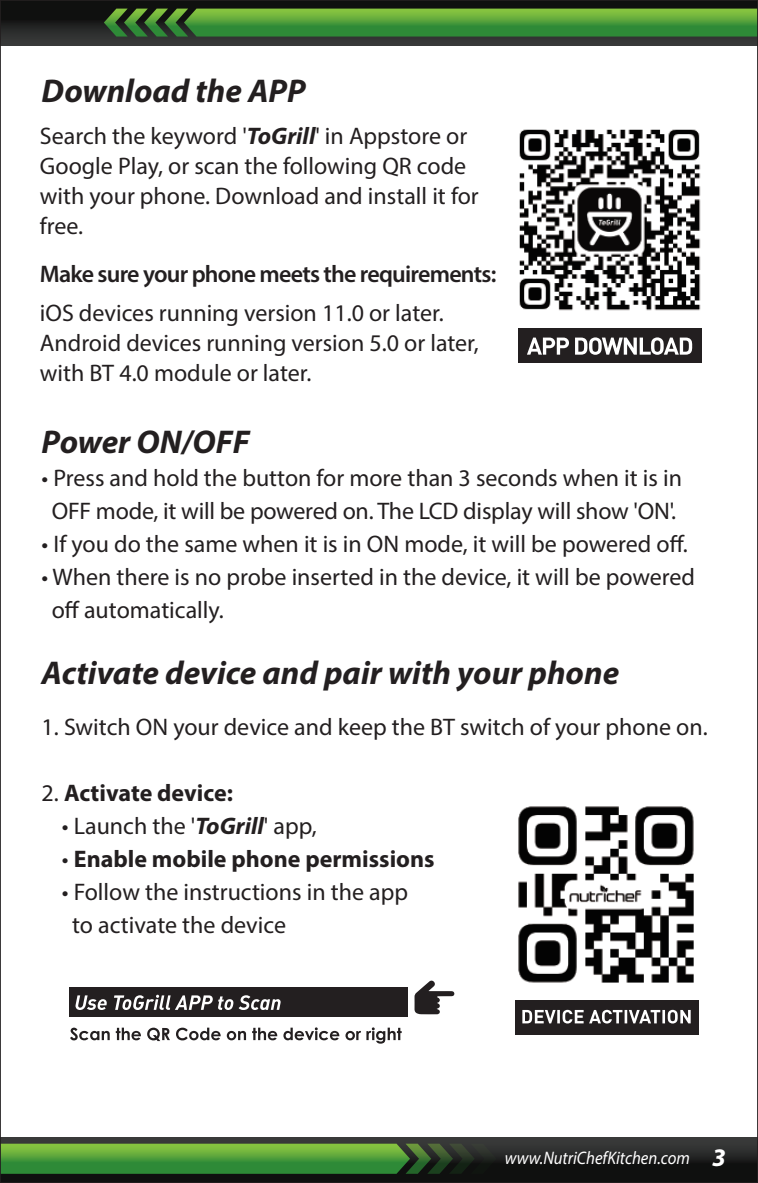
<style>
.page{position:relative;width:758px;height:1183px;background:#fff}
.page>*{position:absolute;margin:0;border:0;box-sizing:border-box;transform-origin:0 0}
.t1{font:italic 700 33px "Myriad Pro";color:#231f20}
.t2{font:24px/30px "Myriad Pro";color:#231f20}
.t3{font:700 24px "Myriad Pro";color:#231f20}
.t4{font:600 24px "Myriad Pro";letter-spacing:-.03em;color:#231f20}
.t5{font:italic 18px "Myriad Pro";color:#fff;scale:.92 1}
.s1{font-weight:700;font-style:italic}
.s2{font-weight:400}
.s3{font-weight:700;font-size:25.5px}
</style>
<div class="page">
<svg style="left:2px;top:2px;width:754px;height:43px;background:#232623"></svg>
<svg style="left:104px;top:9px;width:652px;height:28px;background:#4c9538"></svg>
<div style="left:0;top:1137px;width:758px;height:45px;background:linear-gradient(to bottom,#3c3d3d,#030403)"></div>
<svg style="left:2px;top:1143px;width:494px;height:31px;background:#488936"></svg>
<img style="left:519px;top:129px;width:182px;height:182px">
<div style="left:518px;top:328px;width:183px;height:35px;background:#231f20"></div>
<svg style="left:527px;top:337px;width:165px;height:18px"></svg>
<svg style="left:70px;top:1027px;width:331px;height:16px"></svg>
<div style="left:69px;top:987px;width:339px;height:30px;background:#231f20"></div>
<svg style="left:75px;top:995px;width:205px;height:15px"></svg>
<svg style="left:414px;top:980px;width:40px;height:34px"></svg>
<div style="left:515px;top:1000px;width:183px;height:34px;background:#231f20"></div>
<svg style="left:522px;top:1010px;width:168px;height:13px"></svg>
<img style="left:518px;top:806px;width:176px;height:177px">
<h1 class="t1" style="left:42px;top:70px;width:265px">Download the APP</h1>
<p class="t2" style="left:40px;top:120px;width:440px">Search the keyword '<span class="s1">ToGrill</span>' in Appstore or Google Play, or scan the following QR code with your phone. Download and install it for free.</p>
<p class="t4" style="left:40px;top:258px;width:458px">Make sure your phone meets the requirements:</p>
<p class="t2" style="left:40px;top:297px;width:440px">iOS devices running version 11.0 or later.<br>Android devices running version 5.0 or later, with BT 4.0 module or later.</p>
<h1 class="t1" style="left:42px;top:421px;width:209px">Power ON/OFF</h1>
<p class="t2" style="left:42px;top:461px;width:642px;line-height:33px;text-align:center">• Press and hold the button for more than 3 seconds when it is in<br>OFF mode, it will be powered on. The LCD display will show 'ON'.</p>
<p class="t2" style="left:42px;top:529px;width:647px">• If you do the same when it is in ON mode, it will be powered off.</p>
<p class="t2" style="left:52px;top:560px;width:645px;line-height:33px;text-indent:-10px">• When there is no probe inserted in the device, it will be powered off automatically.</p>
<h1 class="t1" style="left:42px;top:652px;width:579px">Activate device and pair with your phone</h1>
<p class="t2" style="left:42px;top:712px;width:667px">1. Switch ON your device and keep the BT switch of your phone on.</p>
<p class="t3" style="left:42px;top:778px;width:193px"><span class="s2">2.</span> Activate device:</p>
<p class="t2" style="left:62px;top:811px;width:256px">• Launch the '<span class="s1">ToGrill</span>' app,</p>
<p class="t3" style="left:62px;top:844px;width:374px"><span class="s2">•</span> Enable mobile phone permissions</p>
<p class="t2" style="left:72px;top:875px;width:337px;line-height:33px;text-indent:-10px">• Follow the instructions in the app to activate the device</p>
<p class="t5" style="left:504px;top:1147px;width:242px">www.NutriChefKitchen.com <span class="s3">3</span></p>
</div>
